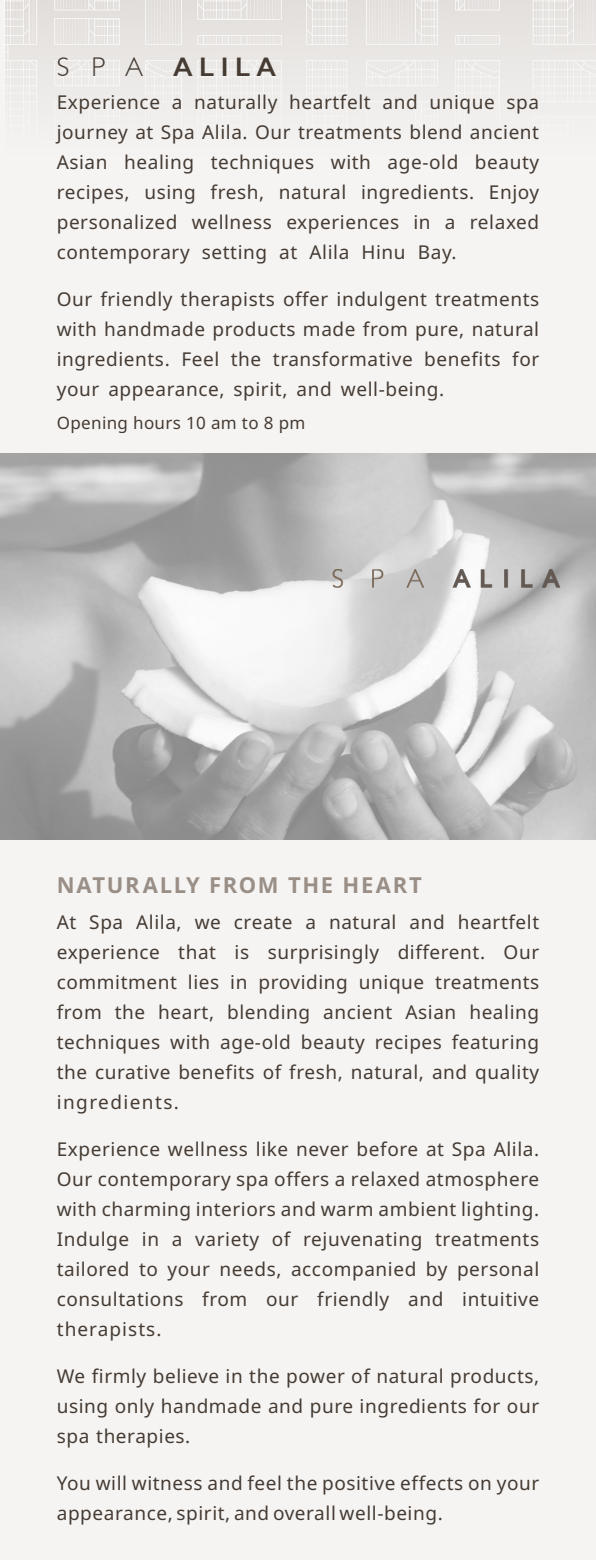
<style>
.page{position:relative;width:596px;height:1560px;background:#fff}
.page>*{position:absolute;margin:0;border:0;box-sizing:border-box;transform-origin:0 0}
.t1{font:600 27px "Gill Sans";letter-spacing:.24em;color:#453b33}
.t2{font:300 27px "Gill Sans";color:#453b33}
.t3{font:700 22px "Noto Sans";letter-spacing:.075em;color:#9a8f87}
.t4{font:19px/30px "Noto Sans";letter-spacing:.03em;color:#453b33}
.t5{font:17px "Noto Sans";letter-spacing:.02em;color:#453b33}
</style>
<div class="page">
<div style="left:0;top:0;width:595px;height:1559px;background:#f5f4f3"></div>
<img style="left:5px;top:0;width:590px;height:92px">
<img style="left:0;top:454px;width:595px;height:385px">
<img style="left:329px;top:566px;width:233px;height:28px">
<p class="t2" style="left:57px;top:46px;width:88px">SPA</p>
<p class="t1" style="left:173px;top:51px;width:104px">ALILA</p>
<p class="t4" style="left:289px;top:88px;width:83px">heartfelt</p>
<p class="t4" style="left:194px;top:88px;width:85px">naturally</p>
<p class="t4" style="left:382px;top:88px;width:37px">and</p>
<p class="t4" style="left:57px;top:88px;width:105px">Experience</p>
<p class="t4" style="left:57px;top:118px;width:483px">journey at Spa Alila. Our treatments blend ancient</p>
<p class="t4" style="left:474px;top:148px;width:66px">beauty</p>
<p class="t4" style="left:429px;top:88px;width:67px">unique</p>
<p class="t4" style="left:506px;top:88px;width:34px">spa</p>
<p class="t4" style="left:172px;top:88px;width:12px">a</p>
<p class="t4" style="left:124px;top:148px;width:71px">healing</p>
<p class="t4" style="left:210px;top:148px;width:105px">techniques</p>
<p class="t4" style="left:330px;top:148px;width:42px">with</p>
<p class="t4" style="left:387px;top:148px;width:72px">age-old</p>
<p class="t4" style="left:57px;top:148px;width:52px">Asian</p>
<p class="t4" style="left:57px;top:178px;width:74px">recipes,</p>
<p class="t4" style="left:144px;top:178px;width:53px">using</p>
<p class="t4" style="left:210px;top:178px;width:55px">fresh,</p>
<p class="t4" style="left:279px;top:178px;width:69px">natural</p>
<p class="t4" style="left:361px;top:178px;width:114px">ingredients.</p>
<p class="t4" style="left:488px;top:178px;width:52px">Enjoy</p>
<p class="t4" style="left:57px;top:208px;width:122px">personalized</p>
<p class="t4" style="left:192px;top:208px;width:82px">wellness</p>
<p class="t4" style="left:286px;top:208px;width:114px">experiences</p>
<p class="t4" style="left:413px;top:208px;width:19px">in</p>
<p class="t4" style="left:444px;top:208px;width:12px">a</p>
<p class="t4" style="left:469px;top:208px;width:71px">relaxed</p>
<p class="t4" style="left:309px;top:238px;width:41px">Alila</p>
<p class="t4" style="left:202px;top:238px;width:67px">setting</p>
<p class="t4" style="left:361px;top:238px;width:46px">Hinu</p>
<p class="t4" style="left:417px;top:238px;width:40px">Bay.</p>
<p class="t4" style="left:57px;top:238px;width:134px">contemporary</p>
<p class="t4" style="left:57px;top:285px;width:483px;text-align:right">Our friendly therapists offer indulgent treatments with handmade products made from pure, natural for</p>
<p class="t4" style="left:279px;top:238px;width:20px">at</p>
<p class="t4" style="left:273px;top:345px;width:141px">transformative</p>
<p class="t4" style="left:424px;top:345px;width:78px">benefits</p>
<p class="t4" style="left:57px;top:345px;width:114px">ingredients.</p>
<p class="t4" style="left:181px;top:345px;width:39px">Feel</p>
<p class="t4" style="left:231px;top:345px;width:32px">the</p>
<p class="t4" style="left:296px;top:375px;width:37px">and</p>
<p class="t4" style="left:233px;top:375px;width:55px">spirit,</p>
<p class="t4" style="left:57px;top:375px;width:44px">your</p>
<p class="t5" style="left:57px;top:413px;width:250px">Opening hours 10 am to 8 pm</p>
<p class="t4" style="left:108px;top:375px;width:117px">appearance,</p>
<p class="t4" style="left:341px;top:375px;width:105px">well-being.</p>
<p class="t3" style="left:57px;top:872px;width:366px">NATURALLY FROM THE HEART</p>
<p class="t4" style="left:57px;top:907px;width:21px">At</p>
<p class="t4" style="left:89px;top:907px;width:35px">Spa</p>
<p class="t4" style="left:136px;top:907px;width:47px">Alila,</p>
<p class="t4" style="left:194px;top:907px;width:28px">we</p>
<p class="t4" style="left:234px;top:907px;width:60px">create</p>
<p class="t4" style="left:305px;top:907px;width:12px">a</p>
<p class="t4" style="left:329px;top:907px;width:69px">natural</p>
<p class="t4" style="left:409px;top:907px;width:37px">and</p>
<p class="t4" style="left:457px;top:907px;width:83px">heartfelt</p>
<p class="t4" style="left:57px;top:937px;width:104px">experience</p>
<p class="t4" style="left:178px;top:937px;width:39px">that</p>
<p class="t4" style="left:234px;top:937px;width:16px">is</p>
<p class="t4" style="left:267px;top:937px;width:113px">surprisingly</p>
<p class="t4" style="left:397px;top:937px;width:89px">different.</p>
<p class="t4" style="left:503px;top:937px;width:37px">Our</p>
<p class="t4" style="left:57px;top:967px;width:122px">commitment</p>
<p class="t4" style="left:188px;top:967px;width:33px">lies</p>
<p class="t4" style="left:230px;top:967px;width:19px">in</p>
<p class="t4" style="left:258px;top:967px;width:91px">providing</p>
<p class="t4" style="left:358px;top:967px;width:67px">unique</p>
<p class="t4" style="left:435px;top:967px;width:105px">treatments</p>
<p class="t4" style="left:57px;top:997px;width:46px">from</p>
<p class="t4" style="left:115px;top:997px;width:32px">the</p>
<p class="t4" style="left:158px;top:997px;width:57px">heart,</p>
<p class="t4" style="left:227px;top:997px;width:85px">blending</p>
<p class="t4" style="left:323px;top:997px;width:71px">ancient</p>
<p class="t4" style="left:405px;top:997px;width:52px">Asian</p>
<p class="t4" style="left:469px;top:997px;width:71px">healing</p>
<p class="t4" style="left:451px;top:1027px;width:89px">featuring</p>
<p class="t4" style="left:57px;top:1027px;width:483px">techniques<br>the curative benefits of fresh, natural, and quality ingredients.</p>
<p class="t4" style="left:57px;top:1134px;width:483px;text-align:right">Experience wellness like never before at Spa Alila.<br>Our contemporary spa offers a relaxed atmosphere with charming interiors and warm ambient lighting. treatments</p>
<p class="t4" style="left:170px;top:1027px;width:42px">with</p>
<p class="t4" style="left:220px;top:1027px;width:72px">age-old</p>
<p class="t4" style="left:300px;top:1027px;width:66px">beauty</p>
<p class="t4" style="left:374px;top:1027px;width:69px">recipes</p>
<p class="t4" style="left:272px;top:1224px;width:20px">of</p>
<p class="t4" style="left:57px;top:1224px;width:74px">Indulge</p>
<p class="t4" style="left:142px;top:1224px;width:19px">in</p>
<p class="t4" style="left:195px;top:1224px;width:65px">variety</p>
<p class="t4" style="left:303px;top:1224px;width:121px">rejuvenating</p>
<p class="t4" style="left:172px;top:1224px;width:12px">a</p>
<p class="t4" style="left:57px;top:1254px;width:74px">tailored</p>
<p class="t4" style="left:139px;top:1254px;width:20px">to</p>
<p class="t4" style="left:167px;top:1254px;width:44px">your</p>
<p class="t4" style="left:219px;top:1254px;width:63px">needs,</p>
<p class="t4" style="left:291px;top:1254px;width:127px">accompanied</p>
<p class="t4" style="left:425px;top:1254px;width:23px">by</p>
<p class="t4" style="left:456px;top:1254px;width:84px">personal</p>
<p class="t4" style="left:202px;top:1284px;width:46px">from</p>
<p class="t4" style="left:317px;top:1284px;width:74px">friendly</p>
<p class="t4" style="left:57px;top:1284px;width:128px">consultations therapists.</p>
<p class="t4" style="left:57px;top:1361px;width:483px;text-align:justify">We firmly believe in the power of natural products, using only handmade and pure ingredients for our spa therapies.</p>
<p class="t4" style="left:57px;top:1468px;width:483px">You will witness and feel the positive effects on your appearance, spirit, and overall well-being.</p>
<p class="t4" style="left:408px;top:1284px;width:37px">and</p>
<p class="t4" style="left:462px;top:1284px;width:78px">intuitive</p>
<p class="t4" style="left:266px;top:1284px;width:34px">our</p>
</div>
